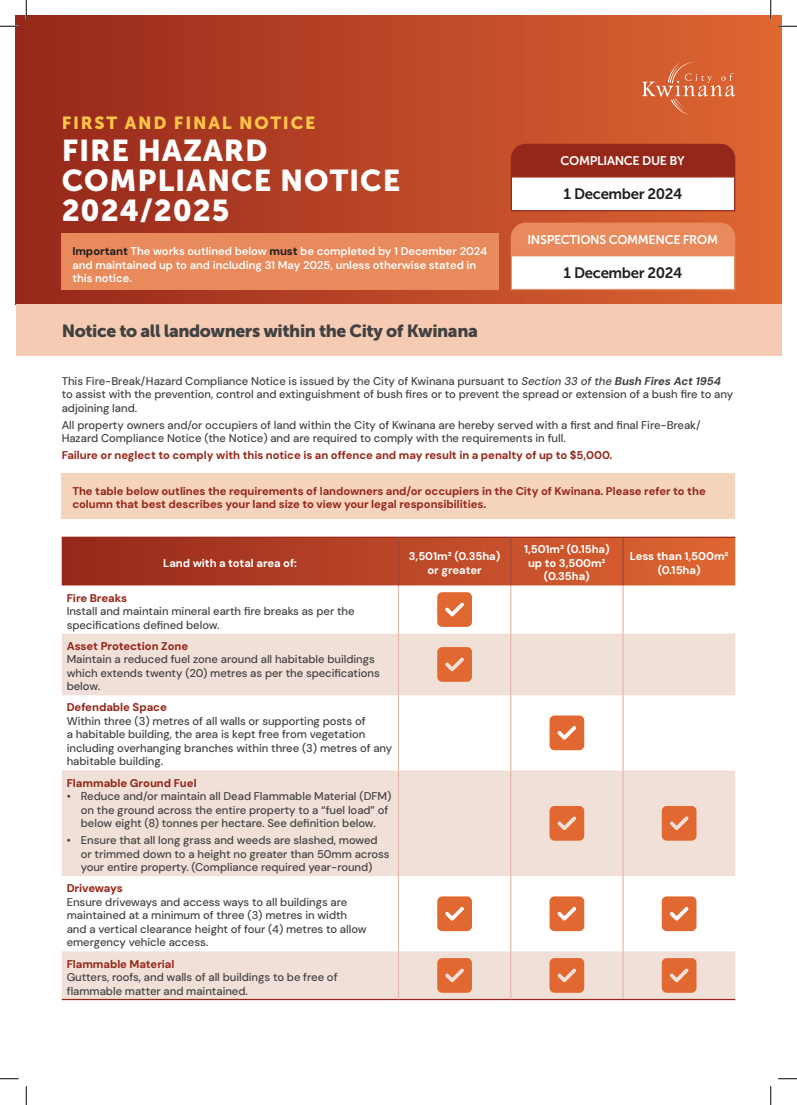
<style>
.page{position:relative;width:797px;height:1105px;background:#fff}
.page>*{position:absolute;margin:0;border:0;box-sizing:border-box;transform-origin:0 0}
.FORM_-_H1{font:30px/30px "Museo Sans 900";letter-spacing:.03em;color:#fff}
.t1{font:17.5px "Museo Sans 900";letter-spacing:-.025em;color:#414142}
.t2{font:17.5px "Museo Sans 900";letter-spacing:.1em;color:#ffc549}
.t3{font:15px "Museo Sans 700";letter-spacing:-.025em;color:#231f20}
.t4{font:12.5px "Museo Sans 700";letter-spacing:-.025em;color:#fff}
.t5{font:500 11.25px/13.5px "DM Sans";letter-spacing:-.005em;color:#414142}
.t6{font:700 11.25px/13.5px "DM Sans";letter-spacing:-.005em;color:#95271a}
.t7{font:600 11.25px/13.8px "DM Sans";letter-spacing:-.005em;color:#fff}
.t8{font:700 11.25px/13.5px "DM Sans";letter-spacing:-.005em;color:#fff;text-align:center}
.t9{font:800 11.25px "DM Sans";letter-spacing:-.005em;color:#95271a}
.t10{font:800 11.25px "DM Sans";letter-spacing:-.025em;color:#95271a}
.s1{font-weight:800;color:#231f20}
.s2{font-style:italic}
.s3{font-weight:700;font-style:italic}
</style>
<div class="page">
<div style="left:16px;top:16px;width:765px;height:288px;background:linear-gradient(to right,#95271b,#e06733)"></div>
<div style="left:16px;top:304px;width:765px;height:52px;background:#f5ccb3"></div>
<div style="left:62px;top:233px;width:437px;height:56px;background:#e88a5c"></div>
<div style="left:511px;top:144px;width:224px;height:32px;background:#95271a"></div>
<div style="left:511px;top:223px;width:224px;height:32px;background:#e88a5c"></div>
<div style="left:511px;top:177px;width:223px;height:34px;background:#fff"></div>
<div style="left:511px;top:176px;width:224px;height:35px;border:1px solid #95271a"></div>
<div style="left:511px;top:256px;width:223px;height:33px;background:#fff"></div>
<div style="left:511px;top:255px;width:224px;height:35px;border:1px solid #e99165"></div>
<div style="left:62px;top:473px;width:673px;height:46px;background:#f6d4be"></div>
<svg style="left:62px;top:538px;width:673px;height:47px;background:#ba4626"></svg>
<svg style="left:62px;top:634px;width:673px;height:365px;fill:#f1e0d8"></svg>
<hr style="left:62px;top:537px;width:336px;height:1px;background:#95271a">
<hr style="left:398px;top:537px;width:113px;height:1px;background:#95271a">
<hr style="left:511px;top:537px;width:112px;height:1px;background:#95271a">
<hr style="left:623px;top:537px;width:112px;height:1px;background:#95271a">
<hr style="left:62px;top:999px;width:336px;height:1px;background:#95271a">
<hr style="left:398px;top:999px;width:113px;height:1px;background:#95271a">
<hr style="left:511px;top:999px;width:112px;height:1px;background:#95271a">
<hr style="left:623px;top:999px;width:112px;height:1px;background:#95271a">
<hr style="left:398px;top:585px;width:1px;height:49px;background:#e0baac">
<hr style="left:510px;top:585px;width:1px;height:49px;background:#e0baac">
<hr style="left:622px;top:585px;width:1px;height:49px;background:#e0baac">
<hr style="left:398px;top:634px;width:1px;height:61px;background:#e0baac">
<hr style="left:510px;top:634px;width:1px;height:61px;background:#e0baac">
<hr style="left:622px;top:634px;width:1px;height:61px;background:#e0baac">
<hr style="left:398px;top:695px;width:1px;height:75px;background:#e0baac">
<hr style="left:510px;top:695px;width:1px;height:75px;background:#e0baac">
<hr style="left:622px;top:695px;width:1px;height:75px;background:#e0baac">
<hr style="left:398px;top:770px;width:1px;height:106px;background:#e0baac">
<hr style="left:510px;top:770px;width:1px;height:106px;background:#e0baac">
<hr style="left:622px;top:770px;width:1px;height:106px;background:#e0baac">
<hr style="left:398px;top:876px;width:1px;height:75px;background:#e0baac">
<hr style="left:510px;top:876px;width:1px;height:75px;background:#e0baac">
<hr style="left:622px;top:876px;width:1px;height:75px;background:#e0baac">
<hr style="left:398px;top:951px;width:1px;height:48px;background:#e0baac">
<hr style="left:510px;top:951px;width:1px;height:48px;background:#e0baac">
<hr style="left:622px;top:951px;width:1px;height:48px;background:#e0baac">
<hr style="left:398px;top:538px;width:1px;height:47px;background:#a34430">
<hr style="left:510px;top:538px;width:1px;height:47px;background:#a34430">
<hr style="left:622px;top:538px;width:1px;height:47px;background:#a34430">
<svg style="left:437px;top:592px;width:35px;height:35px"></svg>
<svg style="left:437px;top:647px;width:35px;height:35px"></svg>
<svg style="left:549px;top:715px;width:35px;height:35px"></svg>
<svg style="left:549px;top:806px;width:35px;height:35px"></svg>
<svg style="left:661px;top:806px;width:35px;height:35px"></svg>
<svg style="left:437px;top:896px;width:35px;height:35px"></svg>
<svg style="left:549px;top:896px;width:35px;height:35px"></svg>
<svg style="left:661px;top:896px;width:35px;height:35px"></svg>
<svg style="left:437px;top:958px;width:35px;height:35px"></svg>
<svg style="left:549px;top:958px;width:35px;height:35px"></svg>
<svg style="left:661px;top:958px;width:35px;height:35px"></svg>
<svg style="left:642px;top:62px;width:93px;height:53px;background:#d96d41"></svg>
<svg style="left:0;top:25px;width:19px;height:2px"></svg>
<svg style="left:778px;top:25px;width:19px;height:2px"></svg>
<svg style="left:0;top:1078px;width:19px;height:1px"></svg>
<svg style="left:778px;top:1078px;width:19px;height:1px"></svg>
<svg style="left:25px;top:0;width:2px;height:19px"></svg>
<svg style="left:25px;top:1086px;width:2px;height:19px"></svg>
<svg style="left:770px;top:0;width:1px;height:19px"></svg>
<svg style="left:770px;top:1086px;width:1px;height:19px"></svg>
<h2 class="t2" style="left:62px;top:113px;width:255px">FIRST AND FINAL NOTICE</h2>
<h1 class="FORM_-_H1" style="left:62px;top:135px;width:340px">FIRE HAZARD<br>COMPLIANCE NOTICE<br>2024/2025</h1>
<p class="t7" style="left:72px;top:244px;width:416px"><span class="s1">Important</span> The works outlined below <span class="s1">must</span> be completed by 1 December 2024 and maintained up to and including 31 May 2025, unless otherwise stated in this notice.</p>
<p class="t4" style="left:560px;top:153px;width:126px">COMPLIANCE DUE BY</p>
<h3 class="t3" style="left:563px;top:186px;width:120px">1 December 2024</h3>
<p class="t4" style="left:527px;top:232px;width:192px">INSPECTIONS COMMENCE FROM</p>
<h3 class="t3" style="left:563px;top:265px;width:120px">1 December 2024</h3>
<h2 class="t1" style="left:62px;top:321px;width:417px">Notice to all landowners within the City of Kwinana</h2>
<p class="t5" style="left:62px;top:374px;width:673px">This Fire-Break/Hazard Compliance Notice is issued by the City of Kwinana pursuant to <span class="s2">Section 33 of the</span> <span class="s3">Bush Fires Act 1954 </span>to assist with the prevention, control and extinguishment of bush fires or to prevent the spread or extension of a bush fire to any adjoining land.</p>
<p class="t5" style="left:62px;top:418px;width:640px">All property owners and/or occupiers of land within the City of Kwinana are hereby served with a first and final Fire-Break/<br>Hazard Compliance Notice (the Notice) and are required to comply with the requirements in full.</p>
<p class="t6" style="left:62px;top:449px;width:552px">Failure or neglect to comply with this notice is an offence and may result in a penalty of up to $5,000.</p>
<p class="t6" style="left:72px;top:484px;width:635px">The table below outlines the requirements of landowners and/or occupiers in the City of Kwinana. Please refer to the column that best describes your land size to view your legal responsibilities.</p>
<p class="t8" style="left:163px;top:556px;width:135px">Land with a total area of:</p>
<p class="t8" style="left:409px;top:549px;width:93px">3,501m² (0.35ha) or greater</p>
<p class="t8" style="left:524px;top:543px;width:87px">1,501m² (0.15ha) up to 3,500m² (0.35ha)</p>
<p class="t8" style="left:629px;top:549px;width:100px">Less than 1,500m² (0.15ha)</p>
<p class="t9" style="left:67px;top:591px;width:62px">Fire Breaks</p>
<p class="t5" style="left:67px;top:604px;width:289px">Install and maintain mineral earth fire breaks as per the specifications defined below.</p>
<p class="t9" style="left:67px;top:639px;width:123px">Asset Protection Zone</p>
<p class="t5" style="left:67px;top:652px;width:314px">Maintain a reduced fuel zone around all habitable buildings which extends twenty (20) metres as per the specifications below.</p>
<p class="t9" style="left:67px;top:700px;width:102px">Defendable Space</p>
<p class="t5" style="left:67px;top:714px;width:327px">Within three (3) metres of all walls or supporting posts of<br>a habitable building, the area is kept free from vegetation including overhanging branches within three (3) metres of any habitable building.</p>
<p class="t9" style="left:67px;top:776px;width:131px">Flammable Ground Fuel</p>
<p class="t5" style="left:81px;top:789px;width:312px;text-indent:-14px">• Reduce and/or maintain all Dead Flammable Material (DFM) on the ground across the entire property to a “fuel load” of below eight (8) tonnes per hectare. See definition below.</p>
<p class="t5" style="left:81px;top:833px;width:310px;text-indent:-14px">• Ensure that all long grass and weeds are slashed, mowed or trimmed down to a height no greater than 50mm across your entire property. (Compliance required year-round)</p>
<p class="t10" style="left:67px;top:881px;width:58px">Driveways</p>
<p class="t5" style="left:67px;top:895px;width:301px">Ensure driveways and access ways to all buildings are maintained at a minimum of three (3) metres in width and a vertical clearance height of four (4) metres to allow emergency vehicle access.</p>
<p class="t6" style="left:67px;top:957px;width:109px">Flammable Material</p>
<p class="t5" style="left:67px;top:970px;width:272px">Gutters, roofs, and walls of all buildings to be free of flammable matter and maintained.</p>
</div>
